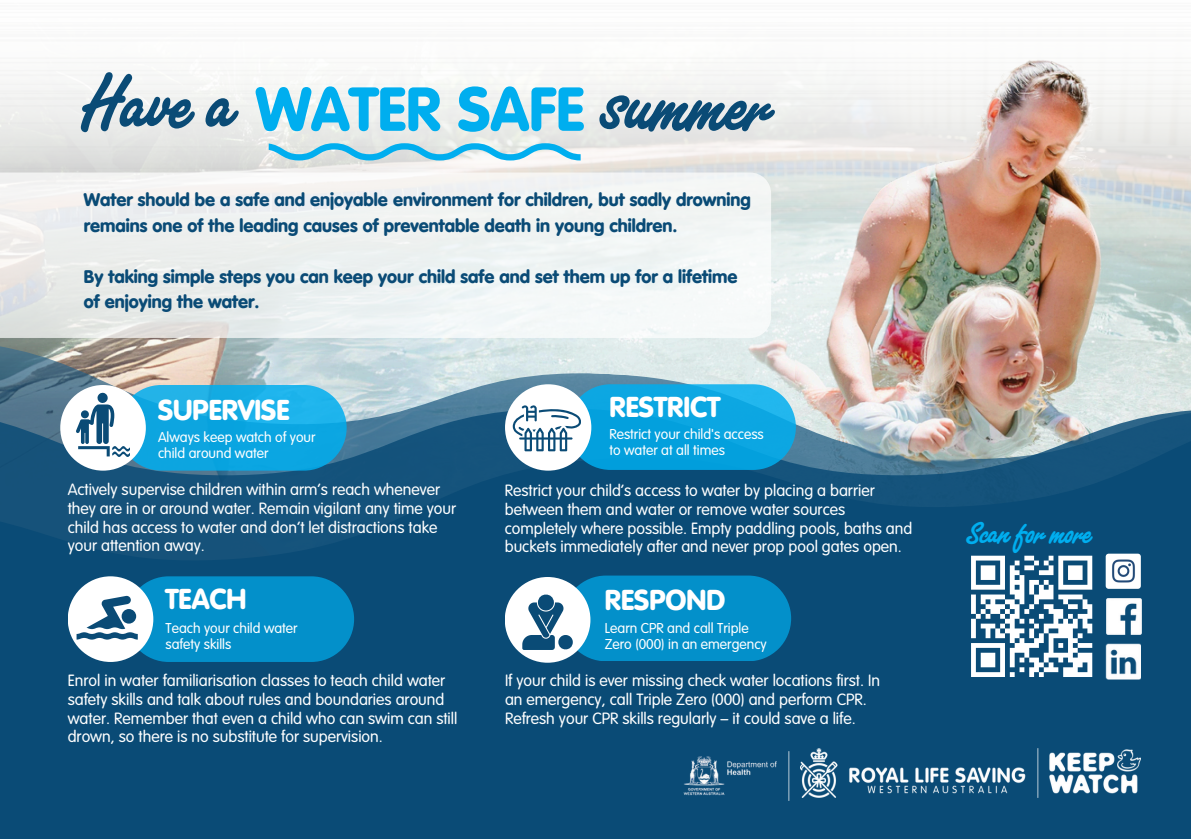
<style>
.page{position:relative;width:1191px;height:839px;background:#fff}
.page>*{position:absolute;margin:0;border:0;box-sizing:border-box;transform-origin:0 0}
.t1{font:82.4px "Freestyle Script Bold Plain";color:#0a4b76}
.t2{font:900 61px "VAG Rounded Std";color:#00aeef}
.t3{font:33px "Freestyle Script Bold Plain";color:#00aeef}
.t4{font:900 28.4px "VAG Rounded Std";color:#fff}
.t5{font:900 18px/25.6px "VAG Rounded Std";color:#0a4b76}
.t6{font:300 16px/18.6px "VAG Rounded Std";color:#fff}
.t7{font:300 14px/16px "VAG Rounded Std";color:#fff}
.s1{font-family:"Freestyle Script Bold Plain";font-weight:400;font-size:82.4px;color:#0a4b76}
</style>
<div class="page">
<div style="left:0;top:708px;width:1191px;height:130px;background:#0a4b76"></div>
<img style="left:0;top:431px;width:1191px;height:277px">
<img style="left:0;top:62px;width:1191px;height:369px">
<svg style="left:269px;top:143px;width:312px;height:17px;background:#8cd0e8"></svg>
<svg style="left:0;top:172px;width:771px;height:166px;fill:#eff2f2"></svg>
<img style="left:796px;top:60px;width:331px;height:439px">
<div style="left:505px;top:384px;width:86px;height:86px;background:#fff;border-radius:50%"></div>
<svg style="left:513px;top:384px;width:283px;height:86px"></svg>
<div style="left:68px;top:576px;width:85px;height:86px;background:#fff;border-radius:50%"></div>
<svg style="left:77px;top:576px;width:277px;height:86px"></svg>
<div style="left:505px;top:577px;width:85px;height:85px;background:#fff;border-radius:50%"></div>
<svg style="left:522px;top:575px;width:269px;height:86px;background:#2a98c7"></svg>
<div style="left:961px;top:546px;width:141px;height:140px;background:#0a4b76"></div>
<svg style="left:971px;top:555px;width:121px;height:122px"></svg>
<div style="left:1063px;top:672px;width:29px;height:5px;background:#fff"></div>
<img style="left:1105px;top:643px;width:36px;height:36px">
<img style="left:1106px;top:598px;width:36px;height:36px">
<svg style="left:1106px;top:553px;width:35px;height:35px"></svg>
<img style="left:1105px;top:557px;width:37px;height:27px">
<img style="left:800px;top:748px;width:341px;height:49px">
<img style="left:683px;top:755px;width:94px;height:42px">
<img style="left:779px;top:751px;width:20px;height:49px">
<div style="left:60px;top:385px;width:86px;height:85px;background:#fff;border-radius:50%"></div>
<svg style="left:76px;top:385px;width:271px;height:85px"></svg>
<p class="t1" style="left:84px;top:58px;width:154px">Have a</p>
<p class="t2" style="left:256px;top:84px;width:517px">WATER SAFE <span class="s1">summer</span></p>
<p class="t5" style="left:84px;top:189px;width:668px">Water should be a safe and enjoyable environment for children, but sadly drowning remains one of the leading causes of preventable death in young children.</p>
<p class="t5" style="left:84px;top:265px;width:655px">By taking simple steps you can keep your child safe and set them up for a lifetime of enjoying the water.</p>
<h4 class="t4" style="left:158px;top:398px;width:133px">SUPERVISE</h4>
<p class="t7" style="left:158px;top:430px;width:159px">Always keep watch of your child around water</p>
<h1 class="t4" style="left:610px;top:395px;width:112px">RESTRICT</h1>
<h2 class="t7" style="left:610px;top:427px;width:156px">Restrict your child's access to water at all times</h2>
<h6 class="t6" style="left:68px;top:481px;width:390px">Actively supervise children within arm’s reach whenever they are in or around water. Remain vigilant any time your child has access to water and don’t let distractions take your attention away.</h6>
<h3 class="t6" style="left:505px;top:482px;width:409px">Restrict your child’s access to water by placing a barrier between them and water or remove water sources completely where possible. Empty paddling pools, baths and buckets immediately after and never prop pool gates open.</h3>
<h5 class="t4" style="left:166px;top:587px;width:82px">TEACH</h5>
<p class="t7" style="left:166px;top:620px;width:134px">Teach your child water safety skills</p>
<h5 class="t4" style="left:605px;top:588px;width:122px">RESPOND</h5>
<p class="t7" style="left:605px;top:621px;width:164px">Learn CPR and call Triple<br>Zero (000) in an emergency</p>
<p class="t6" style="left:68px;top:672px;width:391px">Enrol in water familiarisation classes to teach child water safety skills and talk about rules and boundaries around water. Remember that even a child who can swim can still drown, so there is no substitute for supervision.</p>
<p class="t6" style="left:505px;top:672px;width:377px">If your child is ever missing check water locations first. In an emergency, call Triple Zero (000) and perform CPR.<br>Refresh your CPR skills regularly – it could save a life.</p>
<h6 class="t3" style="left:969px;top:514px;width:125px">Scan for more</h6>
</div>
